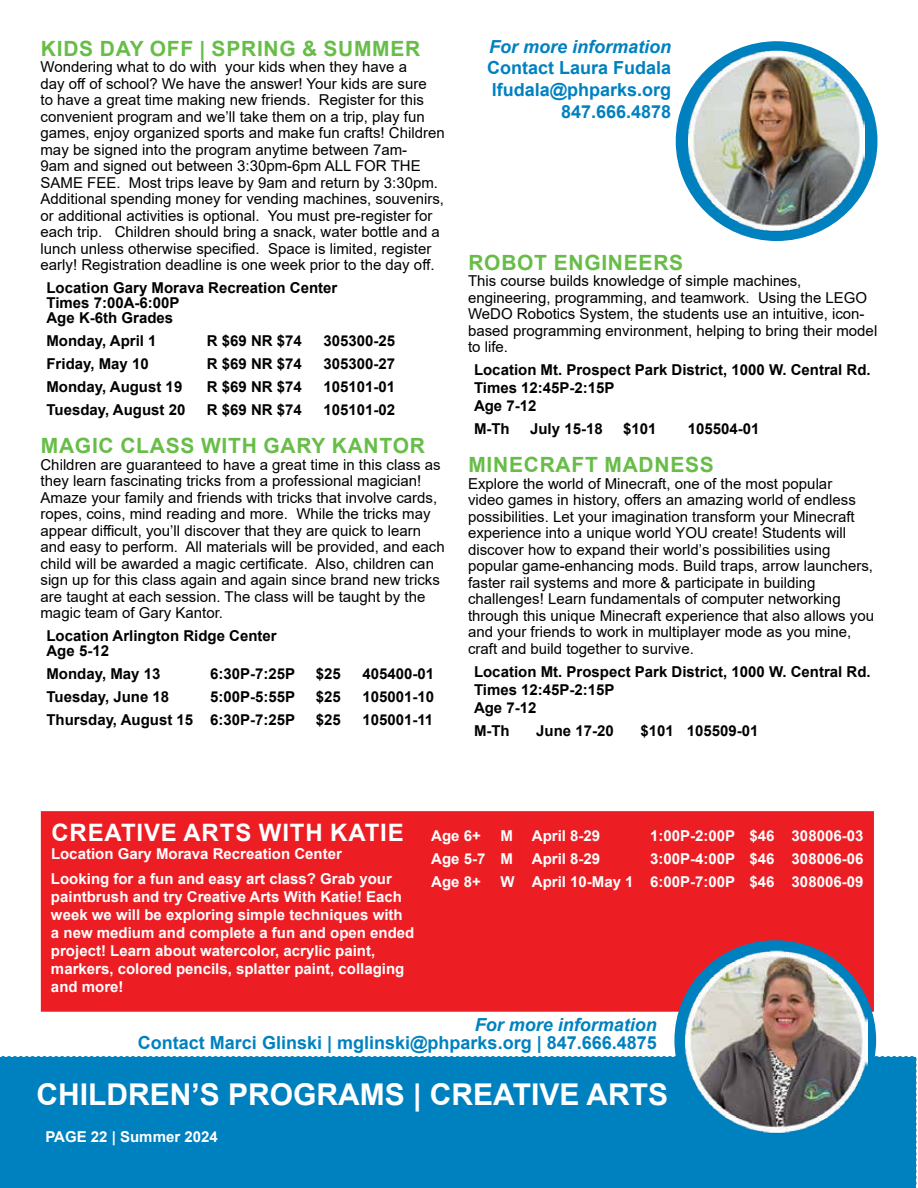
<style>
.page{position:relative;width:918px;height:1188px;background:#fff}
.page>*{position:absolute;margin:0;border:0;box-sizing:border-box;transform-origin:0 0}
.t1{font:700 30px "Arial";color:#fff}
.t2{font:700 24px "Arial";letter-spacing:.035em;color:#fff}
.t3{font:700 21px "Arial";letter-spacing:.035em;color:#68bd49}
.t4{font:700 18px/21.6px "Arial";color:#0081bf;text-align:right}
.t5{font:italic 700 18px "Arial";color:#0081bf}
.t6{font:15px/16.5px "Arial";color:#000}
.t7{font:700 15px/18px "Arial";color:#000}
.t8{font:700 15px/18px "Arial";color:#fff}
</style>
<div class="page">
<div style="left:41px;top:811px;width:833px;height:201px;background:#ed1d24;border:2px solid #ed1d24"></div>
<div style="left:0;top:1056px;width:917px;height:132px;background:#0081bf"></div>
<div style="left:675px;top:941px;width:200px;height:198px;background:#0081bf;border-radius:50%"></div>
<img style="left:686px;top:940px;width:181px;height:219px">
<div style="left:676px;top:42px;width:201px;height:198px;background:#0081bf;border-radius:50%"></div>
<img style="left:689px;top:41px;width:175px;height:200px">
<h3 class="t3" style="left:41px;top:34px;width:381px">KIDS DAY OFF | SPRING &amp; SUMMER</h3>
<p class="t6" style="left:40px;top:59px;width:406px">Wondering what to do with your kids when they have a<br>day off of school? We have the answer! Your kids are sure<br>to have a great time making new friends. Register for this convenient program and we’ll take them on a trip, play fun games, enjoy organized sports and make fun crafts! Children may be signed into the program anytime between 7am-<br>9am and signed out between 3:30pm-6pm ALL FOR THE SAME FEE. Most trips leave by 9am and return by 3:30pm.<br>Additional spending money for vending machines, souvenirs, or additional activities is optional. You must pre-register for each trip. Children should bring a snack, water bottle and a lunch unless otherwise specified. Space is limited, register early! Registration deadline is one week prior to the day off.</p>
<p class="t7" style="left:46px;top:281px;width:292px;line-height:15px">Location Gary Morava Recreation Center<br>Times 7:00A-6:00P<br>Age K-6th Grades</p>
<p class="t7" style="left:46px;top:332px;width:112px">Monday, April 1</p>
<p class="t7" style="left:207px;top:332px;width:97px">R $69 NR $74</p>
<p class="t7" style="left:324px;top:332px;width:73px">305300-25</p>
<p class="t7" style="left:46px;top:355px;width:104px">Friday, May 10</p>
<p class="t7" style="left:207px;top:355px;width:97px">R $69 NR $74</p>
<p class="t7" style="left:324px;top:355px;width:73px">305300-27</p>
<p class="t7" style="left:46px;top:378px;width:137px">Monday, August 19</p>
<p class="t7" style="left:207px;top:378px;width:97px">R $69 NR $74</p>
<p class="t7" style="left:324px;top:378px;width:73px">105101-01</p>
<p class="t7" style="left:46px;top:401px;width:140px">Tuesday, August 20</p>
<p class="t7" style="left:207px;top:401px;width:97px">R $69 NR $74</p>
<p class="t7" style="left:324px;top:401px;width:73px">105101-02</p>
<h3 class="t3" style="left:41px;top:431px;width:386px">MAGIC CLASS WITH GARY KANTOR</h3>
<p class="t6" style="left:40px;top:456px;width:406px">Children are guaranteed to have a great time in this class as they learn fascinating tricks from a professional magician!<br>Amaze your family and friends with tricks that involve cards, ropes, coins, mind reading and more. While the tricks may appear difficult, you’ll discover that they are quick to learn and easy to perform. All materials will be provided, and each child will be awarded a magic certificate. Also, children can sign up for this class again and again since brand new tricks are taught at each session. The class will be taught by the magic team of Gary Kantor.</p>
<p class="t7" style="left:46px;top:628px;width:232px;line-height:15px">Location Arlington Ridge Center<br>Age 5-12</p>
<p class="t7" style="left:46px;top:665px;width:115px">Monday, May 13</p>
<p class="t7" style="left:210px;top:665px;width:87px">6:30P-7:25P</p>
<p class="t7" style="left:316px;top:665px;width:27px">$25</p>
<p class="t7" style="left:362px;top:665px;width:73px">405400-01</p>
<p class="t7" style="left:47px;top:688px;width:124px">Tuesday, June 18</p>
<p class="t7" style="left:210px;top:688px;width:87px">5:00P-5:55P</p>
<p class="t7" style="left:316px;top:688px;width:27px">$25</p>
<p class="t7" style="left:362px;top:688px;width:73px">105001-10</p>
<p class="t7" style="left:47px;top:711px;width:250px">Thursday, August 15 6:30P-7:25P</p>
<p class="t7" style="left:316px;top:711px;width:27px">$25</p>
<p class="t7" style="left:362px;top:711px;width:72px">105001-11</p>
<p class="t5" style="left:489px;top:34px;width:184px">For more information</p>
<p class="t4" style="left:487px;top:57px;width:186px">Contact Laura Fudala lfudala@phparks.org<br>847.666.4878</p>
<h3 class="t3" style="left:468px;top:248px;width:216px">ROBOT ENGINEERS</h3>
<p class="t6" style="left:468px;top:273px;width:411px">This course builds knowledge of simple machines, engineering, programming, and teamwork. Using the LEGO WeDO Robotics System, the students use an intuitive, icon&shy;based programming environment, helping to bring their model to life.</p>
<p class="t7" style="left:474px;top:361px;width:398px">Location Mt. Prospect Park District, 1000 W. Central Rd.<br>Times 12:45P-2:15P<br>Age 7-12</p>
<p class="t7" style="left:474px;top:420px;width:37px">M-Th</p>
<p class="t7" style="left:530px;top:420px;width:74px">July 15-18</p>
<p class="t7" style="left:623px;top:420px;width:35px">$101</p>
<p class="t7" style="left:688px;top:420px;width:73px">105504-01</p>
<h3 class="t3" style="left:468px;top:450px;width:247px">MINECRAFT MADNESS</h3>
<p class="t6" style="left:468px;top:475px;width:408px">Explore the world of Minecraft, one of the most popular<br>video games in history, offers an amazing world of endless possibilities. Let your imagination transform your Minecraft experience into a unique world YOU create! Students will discover how to expand their world’s possibilities using popular game-enhancing mods. Build traps, arrow launchers, faster rail systems and more &amp; participate in building challenges! Learn fundamentals of computer networking through this unique Minecraft experience that also allows you and your friends to work in multiplayer mode as you mine, craft and build together to survive.</p>
<p class="t7" style="left:474px;top:663px;width:398px">Location Mt. Prospect Park District, 1000 W. Central Rd.<br>Times 12:45P-2:15P<br>Age 7-12</p>
<p class="t7" style="left:474px;top:722px;width:37px">M-Th</p>
<p class="t7" style="left:536px;top:722px;width:79px">June 17-20</p>
<p class="t7" style="left:640px;top:722px;width:120px">$101 105509-01</p>
<h2 class="t2" style="left:51px;top:816px;width:354px">CREATIVE ARTS WITH KATIE</h2>
<p class="t8" style="left:51px;top:845px;width:292px">Location Gary Morava Recreation Center</p>
<p class="t8" style="left:431px;top:827px;width:51px">Age 6+</p>
<p class="t8" style="left:501px;top:827px;width:14px">M</p>
<p class="t8" style="left:532px;top:827px;width:70px">April 8-29</p>
<p class="t8" style="left:650px;top:827px;width:215px">1:00P-2:00P $46 308006-03</p>
<p class="t8" style="left:431px;top:850px;width:83px">Age 5-7 M</p>
<p class="t8" style="left:532px;top:850px;width:70px">April 8-29</p>
<p class="t8" style="left:650px;top:850px;width:215px">3:00P-4:00P $46 308006-06</p>
<p class="t8" style="left:51px;top:870px;width:342px">Looking for a fun and easy art class? Grab your</p>
<p class="t8" style="left:431px;top:873px;width:51px">Age 8+</p>
<p class="t8" style="left:501px;top:873px;width:364px">W April 10-May 1 6:00P-7:00P $46 308006-09</p>
<p class="t8" style="left:51px;top:888px;width:365px">paintbrush and try Creative Arts With Katie! Each week we will be exploring simple techniques with a new medium and complete a fun and open ended project! Learn about watercolor, acrylic paint, markers, colored pencils, splatter paint, collaging and more!</p>
<p class="t5" style="left:475px;top:1013px;width:184px">For more information</p>
<p class="t4" style="left:138px;top:1032px;width:520px">Contact Marci Glinski | mglinski@phparks.org | 847.666.4875</p>
<h1 class="t1" style="left:37px;top:1073px;width:633px">CHILDREN’S PROGRAMS | CREATIVE ARTS</h1>
<p class="t8" style="left:45px;top:1128px;width:174px">PAGE 22 | Summer 2024</p>
</div>
